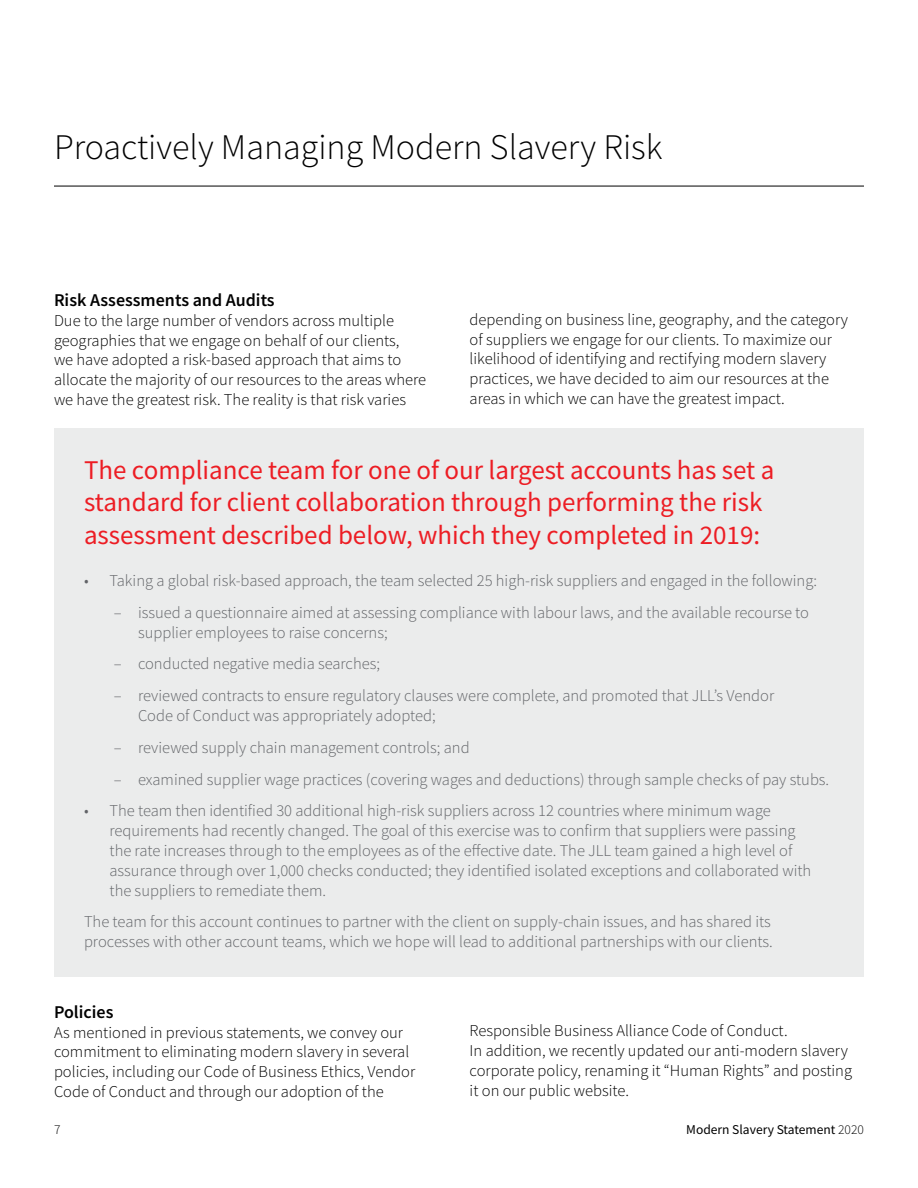
<style>
.page{position:relative;width:918px;height:1188px;background:#fff}
.page>*{position:absolute;margin:0;border:0;box-sizing:border-box;transform-origin:0 0}
.t1{font:300 36px "Source Sans Pro";color:#000}
.t2{font:27px/32.4px "Source Sans Pro";color:#ed1d24}
.t3{font:600 18px "Source Sans Pro";color:#000}
.t4{font:300 16.5px/19.8px "Source Sans Pro";color:#626468}
.t5{font:300 16.5px/19.8px "Source Sans Pro";color:#000}
.t6{font:13.5px "Source Sans Pro";color:#000}
.t7{font:300 13.5px "Source Sans Pro";color:#000}
.s1{font-weight:300}
</style>
<div class="page">
<div style="left:54px;top:429px;width:810px;height:548px;background:#ebecec"></div>
<hr style="left:54px;top:186px;width:810px;height:1px;background:#000">
<h1 class="t1" style="left:54px;top:125px;width:610px">Proactively Managing Modern Slavery Risk</h1>
<p class="t3" style="left:54px;top:288px;width:222px">Risk Assessments and Audits</p>
<p class="t5" style="left:54px;top:310px;width:374px">Due to the large number of vendors across multiple geographies that we engage on behalf of our clients,<br>we have adopted a risk-based approach that aims to allocate the majority of our resources to the areas where we have the greatest risk. The reality is that risk varies</p>
<p class="t5" style="left:470px;top:309px;width:380px">depending on business line, geography, and the category of suppliers we engage for our clients. To maximize our likelihood of identifying and rectifying modern slavery practices, we have decided to aim our resources at the areas in which we can have the greatest impact.</p>
<h2 class="t2" style="left:84px;top:454px;width:692px">The compliance team for one of our largest accounts has set a standard for client collaboration through performing the risk assessment described below, which they completed in 2019:</h2>
<p class="t4" style="left:84px;top:571px;width:734px">• Taking a global risk-based approach, the team selected 25 high-risk suppliers and engaged in the following:</p>
<p class="t4" style="left:138px;top:602px;width:673px;text-indent:-24px">– issued a questionnaire aimed at assessing compliance with labour laws, and the available recourse to supplier employees to raise concerns;</p>
<p class="t4" style="left:114px;top:654px;width:268px">– conducted negative media searches;</p>
<p class="t4" style="left:138px;top:686px;width:638px;text-indent:-24px">– reviewed contracts to ensure regulatory clauses were complete, and promoted that JLL’s Vendor<br>Code of Conduct was appropriately adopted;</p>
<p class="t4" style="left:114px;top:737px;width:357px">– reviewed supply chain management controls; and</p>
<p class="t4" style="left:114px;top:769px;width:717px">– examined supplier wage practices (covering wages and deductions) through sample checks of pay stubs.</p>
<p class="t4" style="left:110px;top:801px;width:703px;text-indent:-26px">• The team then identified 30 additional high-risk suppliers across 12 countries where minimum wage requirements had recently changed. The goal of this exercise was to confirm that suppliers were passing the rate increases through to the employees as of the effective date. The JLL team gained a high level of assurance through over 1,000 checks conducted; they identified isolated exceptions and collaborated with the suppliers to remediate them.</p>
<p class="t4" style="left:84px;top:912px;width:690px">The team for this account continues to partner with the client on supply-chain issues, and has shared its processes with other account teams, which we hope will lead to additional partnerships with our clients.</p>
<p class="t3" style="left:54px;top:1000px;width:61px">Policies</p>
<p class="t5" style="left:54px;top:1022px;width:363px">As mentioned in previous statements, we convey our commitment to eliminating modern slavery in several policies, including our Code of Business Ethics, Vendor Code of Conduct and through our adoption of the</p>
<p class="t5" style="left:470px;top:1021px;width:384px">Responsible Business Alliance Code of Conduct.<br>In addition, we recently updated our anti-modern slavery corporate policy, renaming it “Human Rights” and posting it on our public website.</p>
<p class="t7" style="left:54px;top:1121px;width:8px">7</p>
<p class="t6" style="left:686px;top:1121px;width:179px">Modern Slavery Statement <span class="s1">2020</span></p>
</div>
